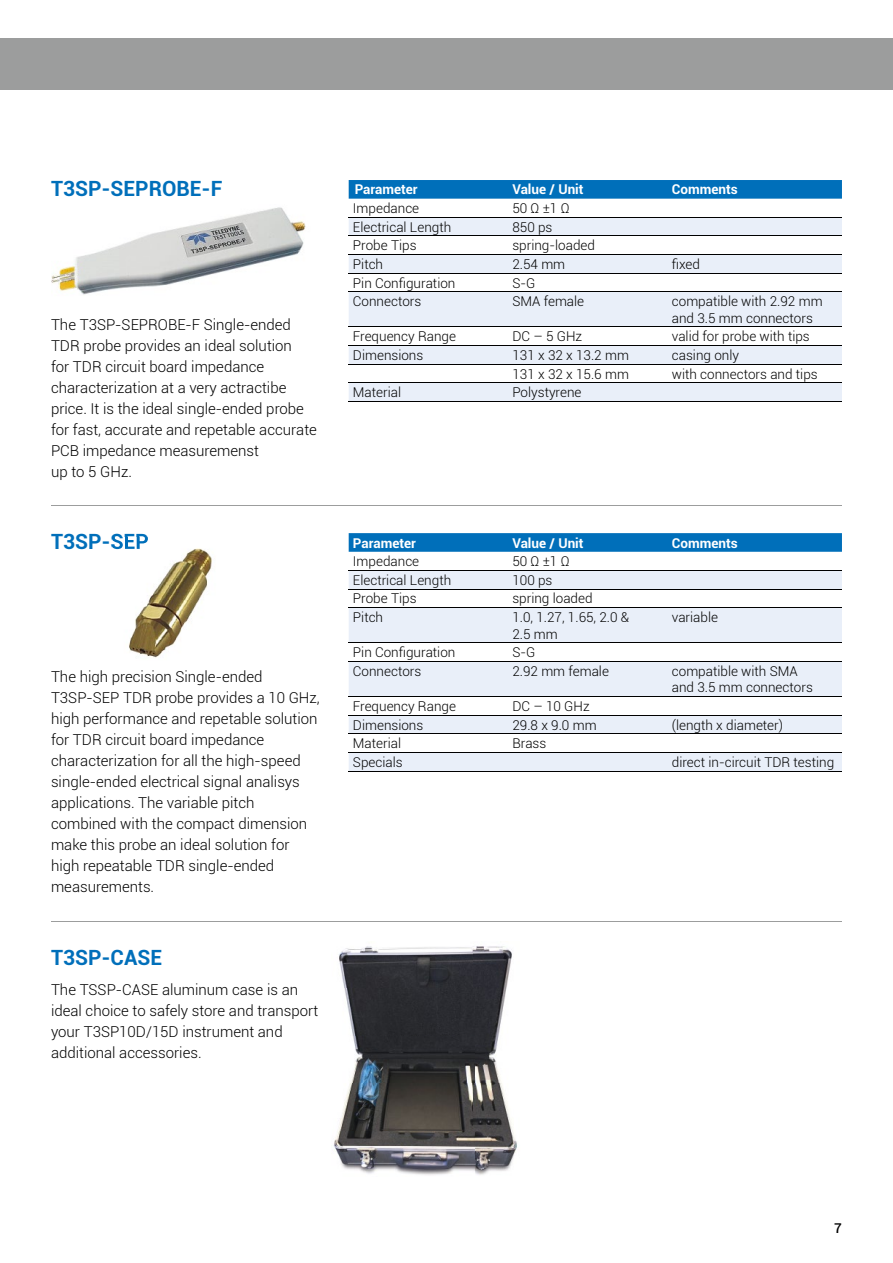
<style>
.page{position:relative;width:893px;height:1263px;background:#fff}
.page>*{position:absolute;margin:0;border:0;box-sizing:border-box;transform-origin:0 0}
.t1{font:700 21px "Roboto";color:#006fba}
.t2{font:300 15px/21px "Roboto";color:#000}
.t3{font:300 13.5px/16.5px "Roboto";color:#000}
.t4{font:700 13.5px "Roboto";color:#fff}
.t5{font:500 13.5px "Roboto";color:#000}
</style>
<div class="page">
<svg style="left:349px;top:533px;width:493px;height:19px;background:#0471bb"></svg>
<svg style="left:349px;top:571px;width:493px;height:200px;fill:#e9eff9"></svg>
<hr style="left:349px;top:570px;width:159px;height:1px;background:#000">
<hr style="left:508px;top:570px;width:160px;height:1px;background:#000">
<hr style="left:668px;top:570px;width:174px;height:1px;background:#000">
<hr style="left:349px;top:589px;width:159px;height:1px;background:#000">
<hr style="left:508px;top:589px;width:160px;height:1px;background:#000">
<hr style="left:668px;top:589px;width:174px;height:1px;background:#000">
<hr style="left:349px;top:607px;width:159px;height:1px;background:#000">
<hr style="left:508px;top:607px;width:160px;height:1px;background:#000">
<hr style="left:668px;top:607px;width:174px;height:1px;background:#000">
<hr style="left:349px;top:643px;width:159px;height:1px;background:#000">
<hr style="left:508px;top:643px;width:160px;height:1px;background:#000">
<hr style="left:668px;top:643px;width:174px;height:1px;background:#000">
<hr style="left:349px;top:661px;width:159px;height:1px;background:#000">
<hr style="left:508px;top:661px;width:160px;height:1px;background:#000">
<hr style="left:668px;top:661px;width:174px;height:1px;background:#000">
<hr style="left:349px;top:696px;width:159px;height:1px;background:#000">
<hr style="left:508px;top:696px;width:160px;height:1px;background:#000">
<hr style="left:668px;top:696px;width:174px;height:1px;background:#000">
<hr style="left:349px;top:715px;width:159px;height:1px;background:#000">
<hr style="left:508px;top:715px;width:160px;height:1px;background:#000">
<hr style="left:668px;top:715px;width:174px;height:1px;background:#000">
<hr style="left:349px;top:734px;width:159px;height:1px;background:#000">
<hr style="left:508px;top:734px;width:160px;height:1px;background:#000">
<hr style="left:668px;top:734px;width:174px;height:1px;background:#000">
<hr style="left:349px;top:752px;width:159px;height:1px;background:#000">
<hr style="left:508px;top:752px;width:160px;height:1px;background:#000">
<hr style="left:668px;top:752px;width:174px;height:1px;background:#000">
<hr style="left:349px;top:771px;width:159px;height:1px;background:#000">
<hr style="left:508px;top:771px;width:160px;height:1px;background:#000">
<hr style="left:668px;top:771px;width:174px;height:1px;background:#000">
<img style="left:116px;top:548px;width:96px;height:110px">
<img style="left:112px;top:538px;width:36px;height:11px">
<div style="left:349px;top:180px;width:493px;height:19px;background:#006fba"></div>
<svg style="left:349px;top:218px;width:493px;height:183px;fill:#e9eff9"></svg>
<hr style="left:349px;top:217px;width:159px;height:1px;background:#000">
<hr style="left:508px;top:217px;width:160px;height:1px;background:#000">
<hr style="left:668px;top:217px;width:174px;height:1px;background:#000">
<hr style="left:349px;top:236px;width:159px;height:1px;background:#000">
<hr style="left:508px;top:236px;width:160px;height:1px;background:#000">
<hr style="left:668px;top:236px;width:174px;height:1px;background:#000">
<hr style="left:349px;top:254px;width:159px;height:1px;background:#000">
<hr style="left:508px;top:254px;width:160px;height:1px;background:#000">
<hr style="left:668px;top:254px;width:174px;height:1px;background:#000">
<hr style="left:349px;top:273px;width:159px;height:1px;background:#000">
<hr style="left:508px;top:273px;width:160px;height:1px;background:#000">
<hr style="left:668px;top:273px;width:174px;height:1px;background:#000">
<hr style="left:349px;top:292px;width:159px;height:1px;background:#000">
<hr style="left:508px;top:292px;width:160px;height:1px;background:#000">
<hr style="left:668px;top:292px;width:174px;height:1px;background:#000">
<hr style="left:349px;top:327px;width:159px;height:1px;background:#000">
<hr style="left:508px;top:327px;width:160px;height:1px;background:#000">
<hr style="left:668px;top:327px;width:174px;height:1px;background:#000">
<hr style="left:349px;top:345px;width:159px;height:1px;background:#000">
<hr style="left:508px;top:345px;width:160px;height:1px;background:#000">
<hr style="left:668px;top:345px;width:174px;height:1px;background:#000">
<hr style="left:349px;top:364px;width:159px;height:1px;background:#000">
<hr style="left:508px;top:364px;width:160px;height:1px;background:#000">
<hr style="left:668px;top:364px;width:174px;height:1px;background:#000">
<hr style="left:349px;top:383px;width:159px;height:1px;background:#000">
<hr style="left:508px;top:383px;width:160px;height:1px;background:#000">
<hr style="left:668px;top:383px;width:174px;height:1px;background:#000">
<hr style="left:349px;top:401px;width:159px;height:1px;background:#000">
<hr style="left:508px;top:401px;width:160px;height:1px;background:#000">
<hr style="left:668px;top:401px;width:174px;height:1px;background:#000">
<img style="left:51px;top:207px;width:255px;height:88px">
<hr style="left:51px;top:505px;width:791px;height:1px;background:#9c9d9d">
<hr style="left:51px;top:921px;width:791px;height:1px;background:#9c9d9d">
<div style="left:0;top:38px;width:893px;height:51px;background:#9c9d9d"></div>
<img style="left:333px;top:946px;width:184px;height:229px">
<h1 class="t1" style="left:51px;top:173px;width:173px">T3SP-SEPROBE-F</h1>
<p class="t2" style="left:51px;top:314px;width:267px">The T3SP-SEPROBE-F Single-ended TDR probe provides an ideal solution<br>for TDR circuit board impedance characterization at a very actractibe price. It is the ideal single-ended probe for fast, accurate and repetable accurate PCB impedance measuremenst<br>up to 5 GHz.</p>
<h1 class="t1" style="left:51px;top:527px;width:99px">T3SP-SEP</h1>
<p class="t2" style="left:51px;top:665px;width:270px">The high precision Single-ended T3SP-SEP TDR probe provides a 10 GHz, high performance and repetable solution for TDR circuit board impedance characterization for all the high-speed single-ended electrical signal analisys applications. The variable pitch combined with the compact dimension make this probe an ideal solution for high repeatable TDR single-ended measurements.</p>
<h1 class="t1" style="left:51px;top:943px;width:112px">T3SP-CASE</h1>
<p class="t2" style="left:51px;top:978px;width:269px">The TSSP-CASE aluminum case is an ideal choice to safely store and transport your T3SP10D/15D instrument and additional accessories.</p>
<p class="t4" style="left:355px;top:180px;width:65px">Parameter</p>
<p class="t4" style="left:512px;top:180px;width:73px">Value / Unit</p>
<p class="t4" style="left:672px;top:180px;width:67px">Comments</p>
<p class="t3" style="left:353px;top:200px;width:68px">Impedance</p>
<p class="t3" style="left:512px;top:200px;width:59px">50 Ω ±1 Ω</p>
<p class="t3" style="left:353px;top:218px;width:100px">Electrical Length</p>
<p class="t3" style="left:512px;top:218px;width:42px">850 ps</p>
<p class="t3" style="left:353px;top:237px;width:65px">Probe Tips</p>
<p class="t3" style="left:512px;top:237px;width:84px">spring-loaded</p>
<p class="t3" style="left:353px;top:255px;width:32px">Pitch</p>
<p class="t3" style="left:512px;top:255px;width:54px">2.54 mm</p>
<p class="t3" style="left:672px;top:255px;width:30px">fixed</p>
<p class="t3" style="left:353px;top:274px;width:104px">Pin Configuration</p>
<p class="t3" style="left:512px;top:274px;width:25px">S-G</p>
<p class="t3" style="left:353px;top:293px;width:70px">Connectors</p>
<p class="t3" style="left:512px;top:293px;width:73px">SMA female</p>
<p class="t3" style="left:672px;top:293px;width:152px">compatible with 2.92 mm and 3.5 mm connectors</p>
<p class="t3" style="left:353px;top:328px;width:105px">Frequency Range</p>
<p class="t3" style="left:512px;top:328px;width:71px">DC – 5 GHz</p>
<p class="t3" style="left:672px;top:328px;width:139px">valid for probe with tips</p>
<p class="t3" style="left:353px;top:346px;width:72px">Dimensions</p>
<p class="t3" style="left:512px;top:346px;width:118px">131 x 32 x 13.2 mm</p>
<p class="t3" style="left:672px;top:346px;width:69px">casing only</p>
<p class="t3" style="left:512px;top:365px;width:118px">131 x 32 x 15.6 mm</p>
<p class="t3" style="left:672px;top:365px;width:147px">with connectors and tips</p>
<p class="t3" style="left:353px;top:384px;width:50px">Material</p>
<p class="t3" style="left:512px;top:384px;width:71px">Polystyrene</p>
<p class="t4" style="left:353px;top:533px;width:65px">Parameter</p>
<p class="t4" style="left:512px;top:533px;width:73px">Value / Unit</p>
<p class="t4" style="left:672px;top:533px;width:67px">Comments</p>
<p class="t3" style="left:353px;top:553px;width:68px">Impedance</p>
<p class="t3" style="left:512px;top:553px;width:59px">50 Ω ±1 Ω</p>
<p class="t3" style="left:353px;top:571px;width:100px">Electrical Length</p>
<p class="t3" style="left:512px;top:571px;width:42px">100 ps</p>
<p class="t3" style="left:353px;top:590px;width:65px">Probe Tips</p>
<p class="t3" style="left:512px;top:590px;width:82px">spring loaded</p>
<p class="t3" style="left:353px;top:608px;width:32px">Pitch</p>
<p class="t3" style="left:512px;top:608px;width:118px">1.0, 1.27, 1.65, 2.0 &amp;<br>2.5 mm</p>
<p class="t3" style="left:672px;top:608px;width:48px">variable</p>
<p class="t3" style="left:353px;top:644px;width:104px">Pin Configuration</p>
<p class="t3" style="left:512px;top:644px;width:25px">S-G</p>
<p class="t3" style="left:353px;top:662px;width:70px">Connectors</p>
<p class="t3" style="left:512px;top:662px;width:98px">2.92 mm female</p>
<p class="t3" style="left:672px;top:662px;width:143px">compatible with SMA and 3.5 mm connectors</p>
<p class="t3" style="left:353px;top:697px;width:105px">Frequency Range</p>
<p class="t3" style="left:512px;top:697px;width:79px">DC – 10 GHz</p>
<p class="t3" style="left:353px;top:716px;width:72px">Dimensions</p>
<p class="t3" style="left:512px;top:716px;width:86px">29.8 x 9.0 mm</p>
<p class="t3" style="left:672px;top:716px;width:113px">(length x diameter)</p>
<p class="t3" style="left:353px;top:735px;width:50px">Material</p>
<p class="t3" style="left:512px;top:735px;width:35px">Brass</p>
<p class="t3" style="left:353px;top:753px;width:51px">Specials</p>
<p class="t3" style="left:672px;top:753px;width:164px">direct in-circuit TDR testing</p>
<p class="t5" style="left:834px;top:1219px;width:9px">7</p>
</div>
